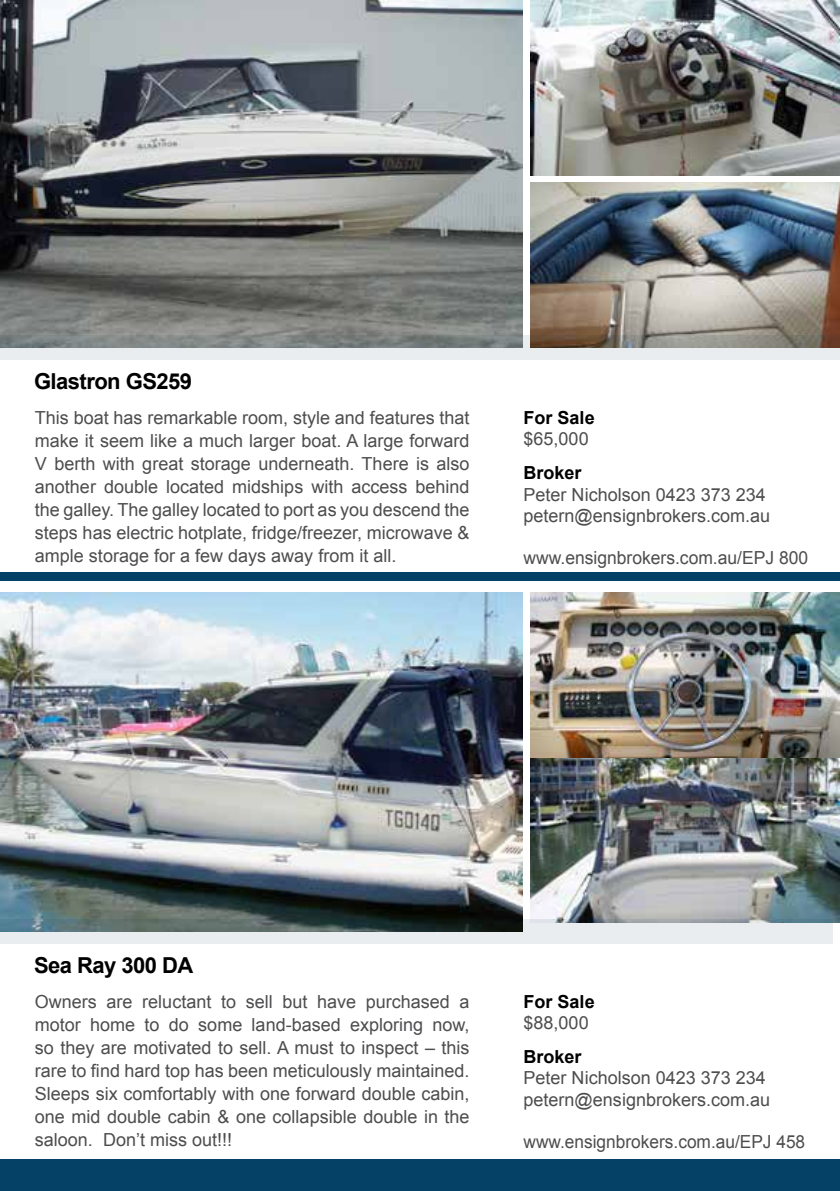
<style>
.page{position:relative;width:840px;height:1191px;background:#fff}
.page>*{position:absolute;margin:0;border:0;box-sizing:border-box;transform-origin:0 0}
.t1{font:700 22px "Arial";letter-spacing:-.025em;color:#000}
.t2{font:18px/23px "Arial";color:#4d4d4f;text-align:justify}
.t3{font:18px "Arial";color:#4d4d4f;scale:.96 1}
.t4{font:700 18px "Arial";color:#000}
</style>
<div class="page">
<div style="left:0;top:1159px;width:839px;height:32px;background:#054166"></div>
<img style="left:0;top:0;width:522px;height:335px">
<img style="left:530px;top:0;width:309px;height:176px">
<img style="left:530px;top:183px;width:309px;height:152px">
<svg style="left:0;top:335px;width:839px;height:25px;background:#b0b3b1"></svg>
<img style="left:0;top:592px;width:522px;height:327px">
<img style="left:530px;top:592px;width:309px;height:166px">
<img style="left:530px;top:758px;width:309px;height:165px">
<svg style="left:0;top:919px;width:832px;height:25px;background:#acb6b7"></svg>
<div style="left:0;top:573px;width:839px;height:8px;background:#054166"></div>
<p class="t1" style="left:34px;top:366px;width:159px">Glastron GS259</p>
<p class="t2" style="left:35px;top:406px;width:436px">This boat has remarkable room, style and features that make it seem like a much larger boat. A large forward V berth with great storage underneath. There is also another double located midships with access behind the galley. The galley located to port as you descend the steps has electric hotplate, fridge/freezer, microwave &amp; ample storage for a few days away from it all.</p>
<p class="t4" style="left:523px;top:405px;width:73px">For Sale</p>
<p class="t2" style="left:523px;top:428px;width:67px">$65,000</p>
<p class="t4" style="left:523px;top:460px;width:60px">Broker</p>
<p class="t2" style="left:523px;top:483px;width:248px;line-height:21.6px">Peter Nicholson 0423 373 234 petern@ensignbrokers.com.au</p>
<p class="t2" style="left:523px;top:546px;width:286px">www.ensignbrokers.com.au/EPJ 800</p>
<p class="t1" style="left:34px;top:950px;width:161px">Sea Ray 300 DA</p>
<p class="t2" style="left:35px;top:990px;width:436px">Owners are reluctant to sell but have purchased a motor home to do some land-based exploring now, so they are motivated to sell. A must to inspect – this rare to find hard top has been meticulously maintained.<br>Sleeps six comfortably with one forward double cabin, one mid double cabin &amp; one collapsible double in the saloon. Don’t miss out!!!</p>
<p class="t4" style="left:523px;top:989px;width:73px">For Sale</p>
<p class="t2" style="left:523px;top:1011px;width:67px">$88,000</p>
<p class="t4" style="left:523px;top:1044px;width:60px">Broker</p>
<p class="t2" style="left:523px;top:1067px;width:248px;line-height:21.6px">Peter Nicholson 0423 373 234 petern@ensignbrokers.com.au</p>
<p class="t3" style="left:523px;top:1129px;width:295px">www.ensignbrokers.com.au/EPJ 458</p>
</div>
